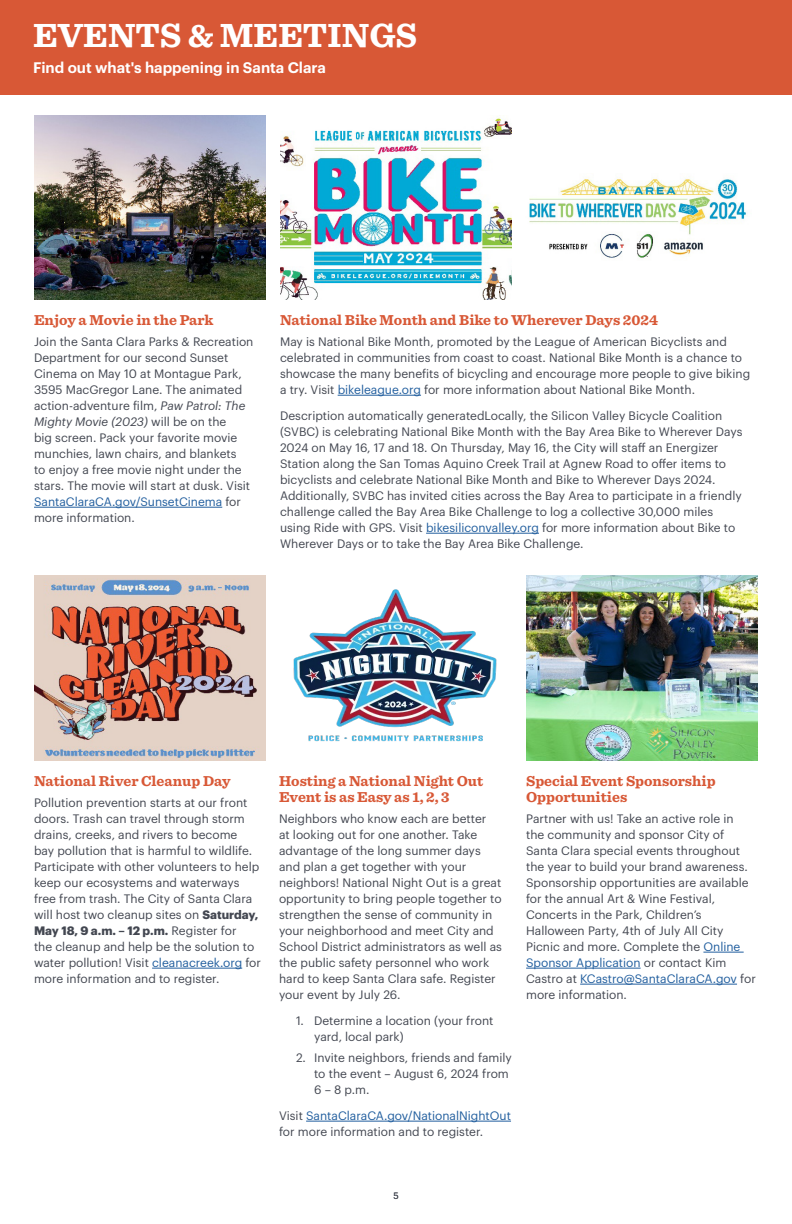
<style>
.page{position:relative;width:792px;height:1224px;background:#fff}
.page>*{position:absolute;margin:0;border:0;box-sizing:border-box;transform-origin:0 0}
.t1{font:700 35px "Sentinel";color:#fff}
.t2{font:700 15px/16px "Sentinel";color:#d85836}
.t3{font:600 15px "Graphik";color:#fff}
.t4{font:12px/16px "Graphik";color:#434751}
.t5{font:9px "Graphik";color:#434751}
.s1{font-style:italic}
.s2{color:#215e9e}
.s3{font-weight:700}
</style>
<div class="page">
<div style="left:0;top:0;width:792px;height:95px;background:#d85836"></div>
<hr style="left:338px;top:395px;width:83px;height:1px;background:#215e9e">
<hr style="left:426px;top:533px;width:113px;height:1px;background:#215e9e">
<hr style="left:34px;top:507px;width:188px;height:1px;background:#215e9e">
<hr style="left:152px;top:968px;width:90px;height:1px;background:#215e9e">
<hr style="left:306px;top:1121px;width:205px;height:1px;background:#215e9e">
<img style="left:34px;top:115px;width:232px;height:184px">
<img style="left:293px;top:589px;width:204px;height:153px">
<img style="left:526px;top:576px;width:232px;height:184px">
<img style="left:280px;top:117px;width:232px;height:182px">
<img style="left:34px;top:576px;width:231px;height:184px">
<hr style="left:703px;top:952px;width:41px;height:1px;background:#215e9e">
<hr style="left:526px;top:968px;width:115px;height:1px;background:#215e9e">
<hr style="left:580px;top:984px;width:157px;height:1px;background:#215e9e">
<img style="left:529px;top:178px;width:218px;height:80px">
<h1 class="t1" style="left:33px;top:8px;width:386px">EVENTS &amp; MEETINGS</h1>
<p class="t3" style="left:33px;top:56px;width:295px">Find out what's happening in Santa Clara</p>
<p class="t2" style="left:34px;top:311px;width:181px">Enjoy a Movie in the Park</p>
<p class="t4" style="left:34px;top:333px;width:221px">Join the Santa Clara Parks &amp; Recreation Department for our second Sunset Cinema on May 10 at Montague Park, 3595 MacGregor Lane. The animated action-adventure film, <span class="s1">Paw Patrol: The Mighty Movie (2023)</span> will be on the<br>big screen. Pack your favorite movie munchies, lawn chairs, and blankets<br>to enjoy a free movie night under the stars. The movie will start at dusk. Visit <span class="s2">SantaClaraCA.gov/SunsetCinema</span> for more information.</p>
<p class="t2" style="left:280px;top:311px;width:380px">National Bike Month and Bike to Wherever Days 2024</p>
<p class="t4" style="left:280px;top:333px;width:472px">May is National Bike Month, promoted by the League of American Bicyclists and celebrated in communities from coast to coast. National Bike Month is a chance to showcase the many benefits of bicycling and encourage more people to give biking a try. Visit <span class="s2">bikeleague.org</span> for more information about National Bike Month.</p>
<p class="t4" style="left:280px;top:407px;width:464px">Description automatically generatedLocally, the Silicon Valley Bicycle Coalition (SVBC) is celebrating National Bike Month with the Bay Area Bike to Wherever Days 2024 on May 16, 17 and 18. On Thursday, May 16, the City will staff an Energizer Station along the San Tomas Aquino Creek Trail at Agnew Road to offer items to bicyclists and celebrate National Bike Month and Bike to Wherever Days 2024.<br>Additionally, SVBC has invited cities across the Bay Area to participate in a friendly challenge called the Bay Area Bike Challenge to log a collective 30,000 miles using Ride with GPS. Visit <span class="s2">bikesiliconvalley.org</span> for more information about Bike to Wherever Days or to take the Bay Area Bike Challenge.</p>
<p class="t2" style="left:34px;top:772px;width:198px">National River Cleanup Day</p>
<p class="t4" style="left:34px;top:794px;width:229px">Pollution prevention starts at our front doors. Trash can travel through storm drains, creeks, and rivers to become<br>bay pollution that is harmful to wildlife.<br>Participate with other volunteers to help keep our ecosystems and waterways free from trash. The City of Santa Clara will host two cleanup sites on <span class="s3">Saturday, May 18, 9 a.m. – 12 p.m.</span> Register for<br>the cleanup and help be the solution to water pollution! Visit <span class="s2">cleanacreek.org</span> for more information and to register.</p>
<p class="t2" style="left:279px;top:772px;width:206px">Hosting a National Night Out<br>Event is as Easy as 1, 2, 3</p>
<p class="t4" style="left:279px;top:810px;width:224px">Neighbors who know each are better<br>at looking out for one another. Take advantage of the long summer days and plan a get together with your neighbors! National Night Out is a great opportunity to bring people together to strengthen the sense of community in your neighborhood and meet City and School District administrators as well as the public safety personnel who work hard to keep Santa Clara safe. Register your event by July 26.</p>
<p class="t4" style="left:314px;top:1012px;width:181px;text-indent:-18px">1. Determine a location (your front yard, local park)</p>
<p class="t4" style="left:314px;top:1049px;width:199px;text-indent:-18px">2. Invite neighbors, friends and family to the event – August 6, 2024 from<br>6 – 8 p.m.</p>
<p class="t4" style="left:279px;top:1107px;width:233px">Visit <span class="s2">SantaClaraCA.gov/NationalNightOut </span>for more information and to register.</p>
<p class="t2" style="left:526px;top:772px;width:191px">Special Event Sponsorship<br>Opportunities</p>
<p class="t4" style="left:526px;top:810px;width:231px">Partner with us! Take an active role in<br>the community and sponsor City of Santa Clara special events throughout the year to build your brand awareness.<br>Sponsorship opportunities are available for the annual Art &amp; Wine Festival, Concerts in the Park, Children’s Halloween Party, 4th of July All City Picnic and more. Complete the <span class="s2">Online Sponsor Application</span> or contact Kim Castro at <span class="s2">KCastro@SantaClaraCA.gov</span> for more information.</p>
<p class="t5" style="left:393px;top:1189px;width:7px">5</p>
</div>
